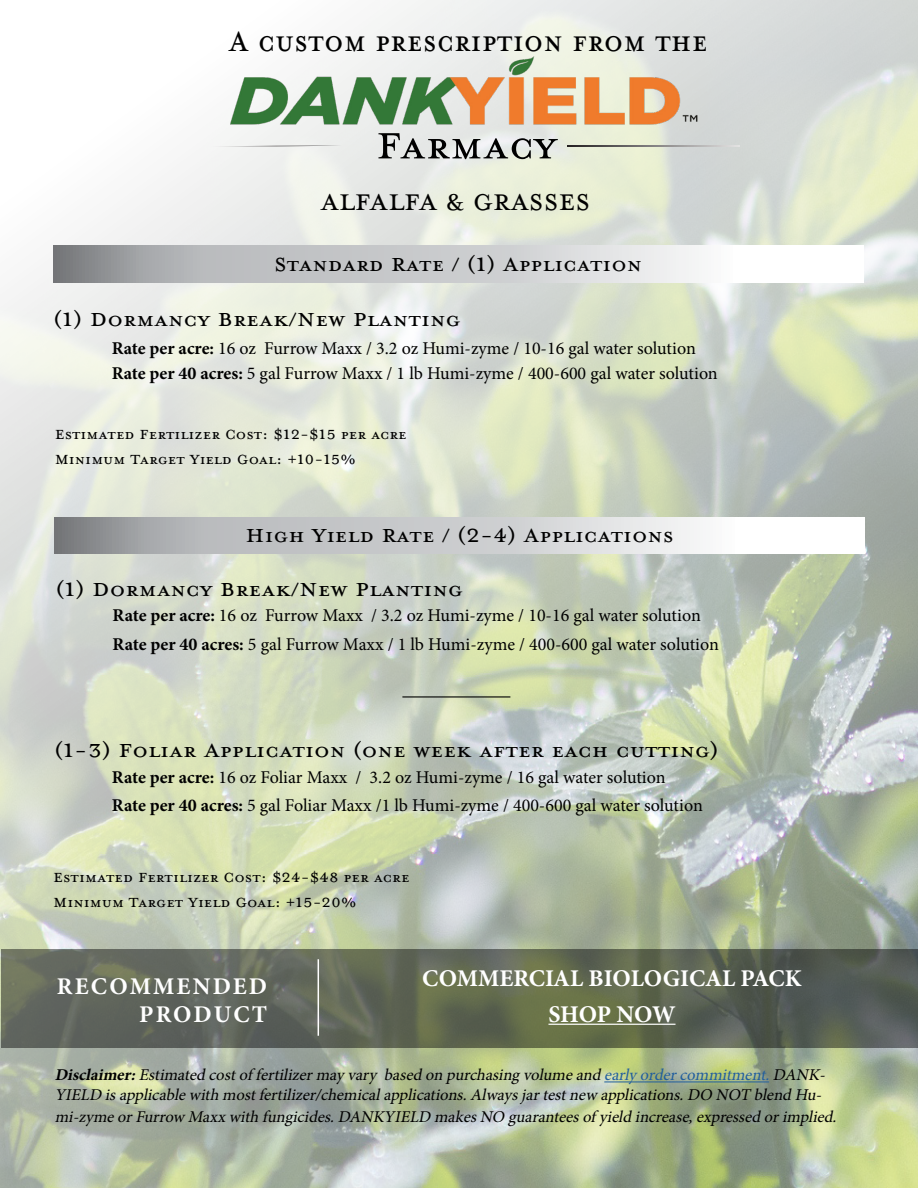
<style>
.page{position:relative;width:918px;height:1188px;background:#fff}
.page>*{position:absolute;margin:0;border:0;box-sizing:border-box;transform-origin:0 0}
.t1{font:58.2px "Mrs Eaves Petite Caps OT";color:#000}
.t2{font:43.8px "Mrs Eaves Petite Caps OT";color:#000;scale:.9 1}
.t3{font:36px "Mrs Eaves Petite Caps OT";color:#000}
.t4{font:30px/55.2px "Mrs Eaves Petite Caps OT";color:#000}
.t5{font:30px "Mrs Eaves Petite Caps OT";color:#000;scale:1.05 1}
.t6{font:700 24px/36px "Minion Pro";color:#fff;text-align:center}
.t7{font:700 24px/28.5px "Minion Pro";letter-spacing:.09em;color:#fff;text-align:right}
.t8{font:21px/25.2px "Mrs Eaves Petite Caps OT";color:#000}
.t9{font:18px/28.5px "Minion Pro";color:#000}
.t10{font:italic 16.5px/19.8px "Minion Pro";color:#000}
.s1{font-weight:700}
.s2{color:#215e9e}
</style>
<div class="page">
<img style="left:0;top:0;width:918px;height:1188px">
<svg style="left:567px;top:145px;width:173px;height:1px"></svg>
<svg style="left:211px;top:146px;width:131px;height:1px"></svg>
<img style="left:230px;top:57px;width:471px;height:74px">
<svg style="left:53px;top:246px;width:810px;height:36px"></svg>
<svg style="left:55px;top:517px;width:810px;height:37px"></svg>
<hr style="left:402px;top:696px;width:108px;height:2px;background:#000">
<hr style="left:604px;top:1082px;width:165px;height:1px;background:#215e9e">
<svg style="left:2px;top:950px;width:916px;height:98px"></svg>
<hr style="left:318px;top:959px;width:1px;height:77px;background:#fff">
<hr style="left:548px;top:1024px;width:128px;height:1px;background:#fff">
<h2 class="t2" style="left:228px;top:14px;width:534px">A custom prescription from the</h2>
<h1 class="t1" style="left:376px;top:110px;width:183px">Farmacy</h1>
<h3 class="t3" style="left:320px;top:179px;width:271px">ALFALFA &amp; GRASSES</h3>
<h3 class="t4" style="left:53px;top:235px;width:590px;text-indent:221px">Standard Rate / (1) Application (1) Dormancy Break/New Planting</h3>
<p class="t9" style="left:112px;top:335px;width:608px;line-height:25.5px"><span class="s1">Rate per acre:</span> 16 oz Furrow Maxx / 3.2 oz Humi-zyme / 10-16 gal water solution<br><span class="s1">Rate per 40 acres:</span> 5 gal Furrow Maxx / 1 lb Humi-zyme / 400-600 gal water solution</p>
<p class="t8" style="left:55px;top:421px;width:354px">Estimated Fertilizer Cost: $12-$15 per acre<br>Minimum Target Yield Goal: +10-15%</p>
<h3 class="t4" style="left:56px;top:507px;width:620px;line-height:53.8px;text-indent:190px">High Yield Rate / (2-4) Applications (1) Dormancy Break/New Planting</h3>
<p class="t9" style="left:113px;top:601px;width:608px"><span class="s1">Rate per acre:</span> 16 oz Furrow Maxx / 3.2 oz Humi-zyme / 10-16 gal water solution<br><span class="s1">Rate per 40 acres:</span> 5 gal Furrow Maxx / 1 lb Humi-zyme / 400-600 gal water solution</p>
<h3 class="t5" style="left:54px;top:732px;width:635px">(1-3) Foliar Application (one week after each cutting)</h3>
<p class="t9" style="left:112px;top:763px;width:592px"><span class="s1">Rate per acre:</span> 16 oz Foliar Maxx / 3.2 oz Humi-zyme / 16 gal water solution<br><span class="s1">Rate per 40 acres:</span> 5 gal Foliar Maxx /1 lb Humi-zyme / 400-600 gal water solution</p>
<p class="t8" style="left:53px;top:863px;width:358px">Estimated Fertilizer Cost: $24-$48 per acre<br>Minimum Target Yield Goal: +15-20%</p>
<h3 class="t7" style="left:57px;top:972px;width:212px">RECOMMENDED<br>PRODUCT</h3>
<h3 class="t6" style="left:422px;top:960px;width:381px">COMMERCIAL BIOLOGICAL PACK<br>SHOP NOW</h3>
<p class="t10" style="left:55px;top:1065px;width:776px"><span class="s1">Disclaimer:</span>Estimated costof fertilizermayvary based on purchasingvolumeand <span class="s2">earlyordercommitment.</span>DANK-<br>YIELD isapplicablewith mostfertilizer/chemicalapplications.Alwaysj artestnew applications.DO NOT blend Hu-</p>
<p class="t10" style="left:55px;top:1107px;width:787px">mi-zymeorFurrow Maxxwith fungicides.DANKYIELD makesNO guaranteesof yield increase,expressed orimplied.</p>
</div>
